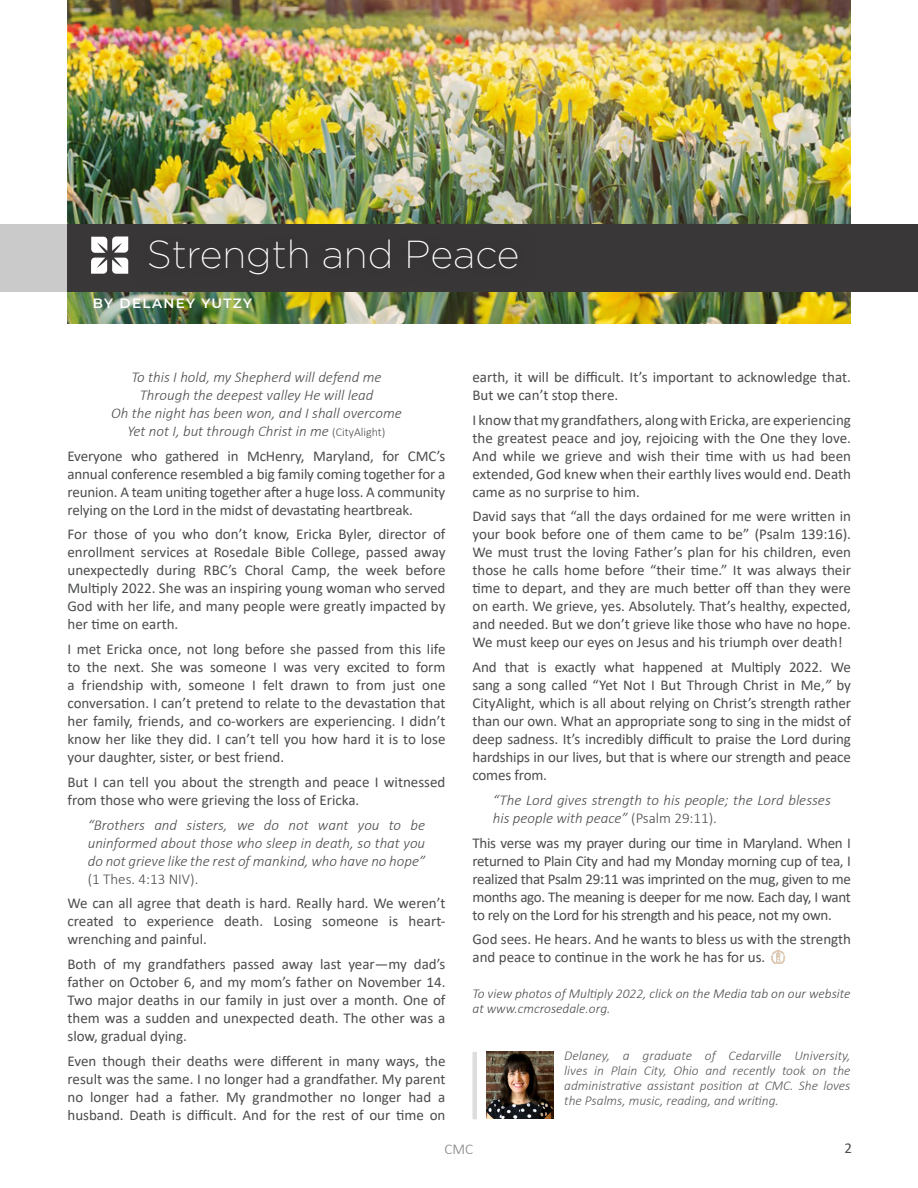
<style>
.page{position:relative;width:918px;height:1188px;background:#fff}
.page>*{position:absolute;margin:0;border:0;box-sizing:border-box;transform-origin:0 0}
.Secondary_Page_Title{font:200 39px "Gotham";color:#fff}
.Body{font:15px/18px "Calibri";color:#4b4c4d;text-align:justify}
.Inset_Text{font:italic 300 15px/18px "Calibri";color:#4b4c4d;text-align:justify}
.Inset_Text-2{font:300 15px "Calibri";color:#4b4c4d}
.Body-2{font:300 15px "Calibri";color:#808285}
.Bio{font:italic 300 13.5px/15px "Calibri";color:#57585a;text-align:justify}
.Body-3{font:italic 300 13.5px/15px "Calibri";color:#4b4c4d}
.By__Name_Secondary{font:600 13.5px "Montserrat";letter-spacing:.1em;color:#fff}
.s1{font-style:normal;font-size:12px}
.s2{font-style:italic}
.s3{font-style:normal}
</style>
<div class="page">
<img style="left:68px;top:0;width:782px;height:324px">
<div style="left:472px;top:1052px;width:5px;height:67px;background:#dedddd"></div>
<img style="left:486px;top:1051px;width:68px;height:68px">
<div style="left:0;top:225px;width:68px;height:67px;background:#cacaca"></div>
<div style="left:68px;top:225px;width:850px;height:67px;background:#393737"></div>
<svg style="left:91px;top:237px;width:37px;height:37px"></svg>
<svg style="left:129px;top:219px;width:409px;height:76px"></svg>
<img style="left:771px;top:951px;width:14px;height:13px">
<p class="Secondary_Page_Title" style="left:147px;top:233px;width:374px">Strength and Peace</p>
<p class="By__Name_Secondary" style="left:93px;top:294px;width:161px">BY DELANEY YUTZY</p>
<p class="Inset_Text" style="left:131px;top:368px;width:252px">To this I hold, my Shepherd will defend me</p>
<p class="Inset_Text" style="left:140px;top:386px;width:235px">Through the deepest valley He will lead</p>
<p class="Inset_Text" style="left:111px;top:404px;width:292px">Oh the night has been won, and I shall overcome</p>
<p class="Inset_Text" style="left:127px;top:422px;width:260px">Yet not I, but through Christ in me <span class="s1">(CityAlight)</span></p>
<p class="Body" style="left:68px;top:446px;width:379px">Everyone who gathered in McHenry, Maryland, for CMC’s annual conference resembled a big family coming together for a reunion. A team uniting together after a huge loss. A community relying on the Lord in the midst of devastating heartbreak.</p>
<p class="Body" style="left:68px;top:525px;width:380px">For those of you who don’t know, Ericka Byler, director of enrollment services at Rosedale Bible College, passed away unexpectedly during RBC’s Choral Camp, the week before Multiply 2022. She was an inspiring young woman who served God with her life, and many people were greatly impacted by her time on earth.</p>
<p class="Body" style="left:68px;top:640px;width:380px">I met Ericka once, not long before she passed from this life to the next. She was someone I was very excited to form a friendship with, someone I felt drawn to from just one conversation. I can’t pretend to relate to the devastation that her family, friends, and co-workers are experiencing. I didn’t know her like they did. I can’t tell you how hard it is to lose your daughter, sister, or best friend.</p>
<p class="Body" style="left:68px;top:772px;width:379px">But I can tell you about the strength and peace I witnessed from those who were grieving the loss of Ericka.</p>
<p class="Inset_Text" style="left:88px;top:815px;width:339px">“Brothers and sisters, we do not want you to be uninformed about those who sleep in death, so that you do not grieve like the rest of mankind, who have no hope”</p>
<p class="Inset_Text-2" style="left:88px;top:869px;width:112px">(1 Thes. 4:13 NIV).</p>
<p class="Body" style="left:68px;top:894px;width:380px">We can all agree that death is hard. Really hard. We weren’t created to experience death. Losing someone is heart&shy;wrenching and painful.</p>
<p class="Body" style="left:68px;top:955px;width:379px">Both of my grandfathers passed away last year—my dad’s father on October 6, and my mom’s father on November 14.<br>Two major deaths in our family in just over a month. One of them was a sudden and unexpected death. The other was a slow, gradual dying.</p>
<p class="Body" style="left:68px;top:1051px;width:379px">Even though their deaths were different in many ways, the result was the same. I no longer had a grandfather. My parent no longer had a father. My grandmother no longer had a husband. Death is difficult. And for the rest of our time on</p>
<p class="Body" style="left:472px;top:367px;width:380px">earth, it will be difficult. It’s important to acknowledge that.<br>But we can’t stop there.</p>
<p class="Body" style="left:472px;top:410px;width:380px">I know that my grandfathers, along with Ericka, are experiencing the greatest peace and joy, rejoicing with the One they love.<br>And while we grieve and wish their time with us had been extended, God knew when their earthly lives would end. Death came as no surprise to him.</p>
<p class="Body" style="left:472px;top:507px;width:380px">David says that “all the days ordained for me were written in your book before one of them came to be” (Psalm 139:16).<br>We must trust the loving Father’s plan for his children, even those he calls home before “their time.” It was always their time to depart, and they are much better off than they were on earth. We grieve, yes. Absolutely. That’s healthy, expected, and needed. But we don’t grieve like those who have no hope.<br>We must keep our eyes on Jesus and his triumph over death!</p>
<p class="Body" style="left:472px;top:658px;width:380px">And that is exactly what happened at Multiply 2022. We sang a song called “Yet Not I But Through Christ in Me,<span class="s2">”</span> by CityAlight, which is all about relying on Christ’s strength rather than our own. What an appropriate song to sing in the midst of deep sadness. It’s incredibly difficult to praise the Lord during hardships in our lives, but that is where our strength and peace comes from.</p>
<p class="Inset_Text" style="left:493px;top:791px;width:340px">“The Lord gives strength to his people; the Lord blesses his people with peace” <span class="s3">(Psalm 29:11).</span></p>
<p class="Body" style="left:472px;top:833px;width:380px">This verse was my prayer during our time in Maryland. When I returned to Plain City and had my Monday morning cup of tea, I realized that Psalm 29:11 was imprinted on the mug, given to me months ago. The meaning is deeper for me now. Each day, I want to rely on the Lord for his strength and his peace, not my own.</p>
<p class="Body" style="left:472px;top:930px;width:380px">God sees. He hears. And he wants to bless us with the strength and peace to continue in the work he has for us.</p>
<p class="Body-3" style="left:472px;top:986px;width:380px">To view photos of Multiply 2022, click on the Media tab on our website at www.cmcrosedale.org.</p>
<p class="Bio" style="left:564px;top:1048px;width:288px">Delaney, a graduate of Cedarville University, lives in Plain City, Ohio and recently took on the administrative assistant position at CMC. She loves the Psalms, music, reading, and writing.</p>
<p class="Body-2" style="left:444px;top:1140px;width:30px">CMC</p>
<p class="Body" style="left:845px;top:1139px;width:9px">2</p>
</div>
